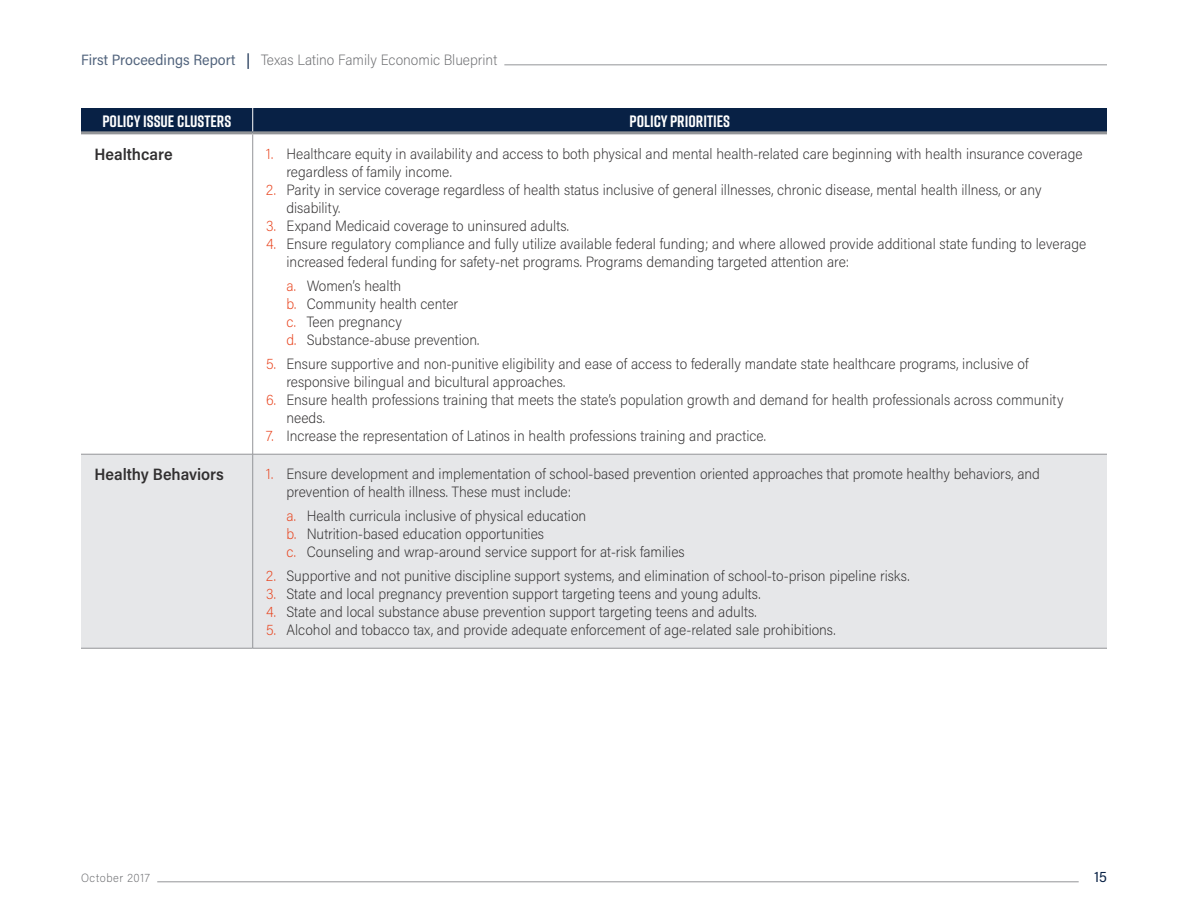
<style>
.page{position:relative;width:1188px;height:918px;background:#fff}
.page>*{position:absolute;margin:0;border:0;box-sizing:border-box;transform-origin:0 0}
.t1{font:700 16.5px "Rift";color:#fff}
.t2{font:600 16.5px "Acumin Pro Semi Cond";color:#312f30}
.t3{font:200 15px/18px "Acumin Pro Semi Cond";color:#312f30}
.t4{font:200 15px "Acumin Pro Semi Cond";color:#6c6d70}
.t5{font:15px "Acumin Pro Semi Cond";color:#082145}
.t6{font:200 12px "Acumin Pro Semi Cond";letter-spacing:.055em;color:#6c6d70}
.s1{font-weight:400;color:#52647d}
.s2{font-weight:400;color:#082145}
.s3{color:#e8421c}
</style>
<div class="page">
<hr style="left:504px;top:65px;width:603px;height:1px;background:#939598">
<hr style="left:157px;top:882px;width:922px;height:1px;background:#939598">
<div style="left:81px;top:455px;width:1026px;height:193px;background:#e6e7e9"></div>
<hr style="left:252px;top:134px;width:1px;height:320px;background:#939598">
<hr style="left:81px;top:454px;width:172px;height:1px;background:#939598">
<hr style="left:253px;top:454px;width:854px;height:1px;background:#939598">
<hr style="left:252px;top:454px;width:1px;height:194px;background:#939598">
<hr style="left:81px;top:648px;width:172px;height:1px;background:#939598">
<hr style="left:253px;top:648px;width:854px;height:1px;background:#939598">
<hr style="left:81px;top:131px;width:172px;height:3px;background:#939598">
<hr style="left:253px;top:131px;width:854px;height:3px;background:#939598">
<svg style="left:81px;top:108px;width:1026px;height:25px;background:#11284a"></svg>
<p class="t4" style="left:81px;top:49px;width:418px"><span class="s1">First Proceedings Report</span> <span class="s2">|</span> Texas Latino Family Economic Blueprint</p>
<p class="t1" style="left:102px;top:109px;width:130px">POLICY ISSUE CLUSTERS</p>
<p class="t1" style="left:630px;top:109px;width:102px">POLICY PRIORITIES</p>
<p class="t2" style="left:94px;top:142px;width:80px">Healthcare</p>
<p class="t3" style="left:286px;top:144px;width:798px;text-indent:-20px"><span class="s3">1.</span> Healthcare equity in availability and access to both physical and mental health-related care beginning with health insurance coverage regardless of family income.</p>
<p class="t3" style="left:286px;top:180px;width:757px;text-indent:-20px"><span class="s3">2.</span> Parity in service coverage regardless of health status inclusive of general illnesses, chronic disease, mental health illness, or any disability.</p>
<p class="t3" style="left:266px;top:216px;width:304px"><span class="s3">3.</span> Expand Medicaid coverage to uninsured adults.</p>
<p class="t3" style="left:286px;top:234px;width:801px;text-indent:-20px"><span class="s3">4.</span> Ensure regulatory compliance and fully utilize available federal funding; and where allowed provide additional state funding to leverage increased federal funding for safety-net programs. Programs demanding targeted attention are:</p>
<p class="t3" style="left:286px;top:276px;width:194px"><span class="s3">a.</span> Women’s health<br><span class="s3">b.</span> Community health center<br><span class="s3">c.</span> Teen pregnancy<br><span class="s3">d.</span> Substance-abuse prevention.</p>
<p class="t3" style="left:286px;top:354px;width:744px;text-indent:-20px"><span class="s3">5.</span> Ensure supportive and non-punitive eligibility and ease of access to federally mandate state healthcare programs, inclusive of responsive bilingual and bicultural approaches.</p>
<p class="t3" style="left:286px;top:390px;width:779px;text-indent:-20px"><span class="s3">6.</span> Ensure health professions training that meets the state’s population growth and demand for health professionals across community needs.</p>
<p class="t3" style="left:266px;top:426px;width:501px"><span class="s3">7.</span> Increase the representation of Latinos in health professions training and practice.</p>
<p class="t2" style="left:94px;top:463px;width:131px">Healthy Behaviors</p>
<p class="t3" style="left:286px;top:464px;width:755px;text-indent:-20px"><span class="s3">1.</span> Ensure development and implementation of school-based prevention oriented approaches that promote healthy behaviors, and prevention of health illness. These must include:</p>
<p class="t3" style="left:286px;top:506px;width:400px"><span class="s3">a.</span> Health curricula inclusive of physical education<br><span class="s3">b.</span> Nutrition-based education opportunities<br><span class="s3">c.</span> Counseling and wrap-around service support for at-risk families</p>
<p class="t3" style="left:266px;top:566px;width:645px"><span class="s3">2.</span> Supportive and not punitive discipline support systems, and elimination of school-to-prison pipeline risks.</p>
<p class="t3" style="left:266px;top:584px;width:496px"><span class="s3">3.</span> State and local pregnancy prevention support targeting teens and young adults.</p>
<p class="t3" style="left:266px;top:602px;width:492px"><span class="s3">4.</span> State and local substance abuse prevention support targeting teens and adults.</p>
<p class="t3" style="left:266px;top:620px;width:571px"><span class="s3">5.</span> Alcohol and tobacco tax, and provide adequate enforcement of age-related sale prohibitions.</p>
<p class="t6" style="left:81px;top:870px;width:70px">October 2017</p>
<p class="t5" style="left:1094px;top:866px;width:14px">15</p>
</div>
